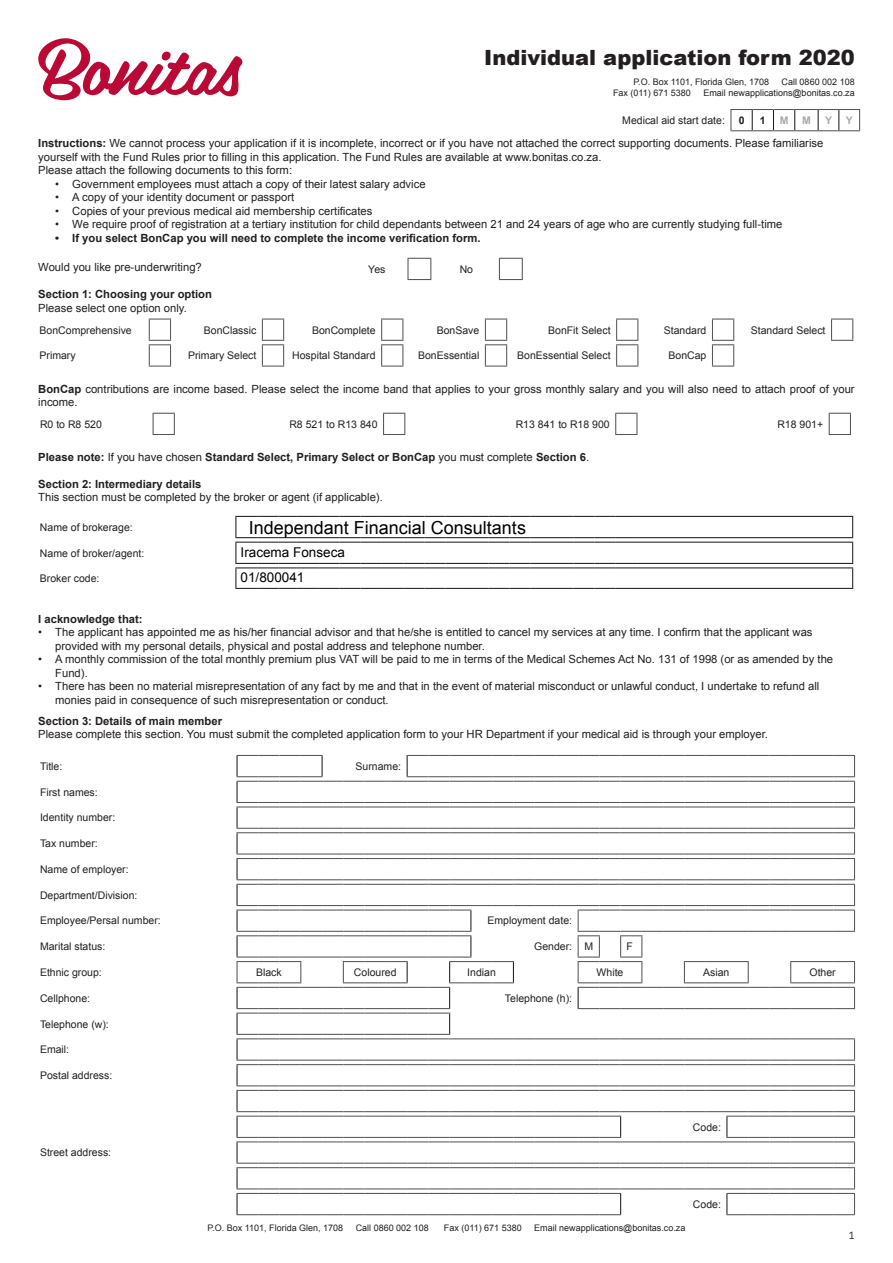
<style>
.page{position:relative;width:893px;height:1263px;background:#fff}
.page>*{position:absolute;margin:0;border:0;box-sizing:border-box;transform-origin:0 0}
.Headline{font:900 21px "Arial";color:#231f20}
.t1{font:18px "Arial";color:#000}
.t2{font:13.5px "Arial";color:#000}
.t3{font:11.25px/13.5px "Arial";color:#231f20}
.note{font:700 11.25px "Arial";color:#231f20}
.t4{font:10.5px "Arial";color:#231f20}
.t5{font:700 10.5px "Arial";color:#a8a9ad}
.t6{font:700 10.5px "Arial";color:#231f20}
.t7{font:10.5px "Facit";color:#3e3e3f}
.t8{font:9px "Arial";color:#231f20}
.s1{font-weight:700}
.s2{font-weight:400}
</style>
<div class="page">
<svg style="left:407px;top:258px;width:24px;height:22px"></svg>
<svg style="left:499px;top:258px;width:24px;height:22px"></svg>
<svg style="left:38px;top:38px;width:205px;height:63px"></svg>
<svg style="left:730px;top:109px;width:130px;height:22px"></svg>
<hr style="left:149px;top:318px;width:22px;height:2px;background:#57585a">
<hr style="left:262px;top:318px;width:22px;height:2px;background:#57585a">
<hr style="left:485px;top:318px;width:22px;height:2px;background:#57585a">
<hr style="left:616px;top:318px;width:22px;height:2px;background:#57585a">
<hr style="left:712px;top:318px;width:22px;height:2px;background:#57585a">
<hr style="left:831px;top:318px;width:22px;height:2px;background:#57585a">
<svg style="left:831px;top:320px;width:22px;height:21px"></svg>
<hr style="left:381px;top:318px;width:22px;height:2px;background:#57585a">
<svg style="left:149px;top:320px;width:22px;height:47px"></svg>
<svg style="left:616px;top:320px;width:22px;height:47px"></svg>
<svg style="left:262px;top:320px;width:22px;height:47px"></svg>
<svg style="left:381px;top:320px;width:22px;height:47px"></svg>
<svg style="left:485px;top:320px;width:22px;height:47px"></svg>
<svg style="left:712px;top:320px;width:22px;height:47px"></svg>
<hr style="left:637px;top:516px;width:216px;height:1px;background:#231f20">
<svg style="left:852px;top:517px;width:1px;height:20px"></svg>
<hr style="left:637px;top:537px;width:216px;height:1px;background:#231f20">
<hr style="left:637px;top:542px;width:216px;height:1px;background:#231f20">
<hr style="left:637px;top:563px;width:216px;height:1px;background:#231f20">
<hr style="left:637px;top:567px;width:216px;height:1px;background:#231f20">
<svg style="left:852px;top:543px;width:1px;height:45px"></svg>
<svg style="left:235px;top:516px;width:402px;height:73px"></svg>
<hr style="left:637px;top:588px;width:216px;height:1px;background:#231f20">
<svg style="left:236px;top:755px;width:619px;height:460px"></svg>
<svg style="left:153px;top:413px;width:22px;height:22px"></svg>
<svg style="left:383px;top:413px;width:22px;height:22px"></svg>
<svg style="left:615px;top:413px;width:22px;height:22px"></svg>
<svg style="left:829px;top:413px;width:22px;height:22px"></svg>
<p class="Headline" style="left:484px;top:42px;width:372px">Individual application form 2020</p>
<p class="t8" style="left:633px;top:76px;width:137px">P.O. Box 1101, Florida Glen, 1708</p>
<p class="t8" style="left:782px;top:76px;width:75px">Call 0860 002 108</p>
<p class="t8" style="left:613px;top:87px;width:79px">Fax (011) 671 5380</p>
<p class="t8" style="left:703px;top:87px;width:153px">Email newapplications@bonitas.co.za</p>
<p class="t4" style="left:622px;top:113px;width:104px">Medical aid start date:</p>
<p class="t6" style="left:739px;top:113px;width:7px">0</p>
<p class="t6" style="left:760px;top:113px;width:7px">1</p>
<p class="t5" style="left:780px;top:113px;width:10px">M</p>
<p class="t5" style="left:802px;top:113px;width:10px">M</p>
<p class="t5" style="left:825px;top:113px;width:9px">Y</p>
<p class="t5" style="left:846px;top:113px;width:9px">Y</p>
<p class="t3" style="left:38px;top:137px;width:787px"><span class="s1">Instructions:</span> We cannot process your application if it is incomplete, incorrect or if you have not attached the correct supporting documents. Please familiarise yourself with the Fund Rules prior to filling in this application. The Fund Rules are available at www.bonitas.co.za.</p>
<p class="t3" style="left:38px;top:164px;width:255px">Please attach the following documents to this form:</p>
<p class="t3" style="left:55px;top:177px;width:372px">• Government employees must attach a copy of their latest salary advice</p>
<p class="t3" style="left:55px;top:191px;width:240px">• A copy of your identity document or passport</p>
<p class="t3" style="left:55px;top:204px;width:319px">• Copies of your previous medical aid membership certificates</p>
<p class="t3" style="left:55px;top:218px;width:729px">• We require proof of registration at a tertiary institution for child dependants between 21 and 24 years of age who are currently studying full-time</p>
<p class="note" style="left:55px;top:231px;width:427px">• If you select BonCap you will need to complete the income verification form.</p>
<p class="t3" style="left:38px;top:261px;width:165px">Would you like pre-underwriting?</p>
<p class="t4" style="left:368px;top:262px;width:19px">Yes</p>
<p class="t4" style="left:460px;top:262px;width:15px">No</p>
<p class="note" style="left:38px;top:287px;width:175px">Section 1: Choosing your option</p>
<p class="t3" style="left:38px;top:301px;width:150px">Please select one option only.</p>
<p class="t4" style="left:40px;top:323px;width:94px">BonComprehensive</p>
<p class="t4" style="left:204px;top:323px;width:54px">BonClassic</p>
<p class="t4" style="left:312px;top:323px;width:65px">BonComplete</p>
<p class="t4" style="left:437px;top:323px;width:44px">BonSave</p>
<p class="t4" style="left:548px;top:323px;width:64px">BonFit Select</p>
<p class="t4" style="left:664px;top:323px;width:44px">Standard</p>
<p class="t4" style="left:751px;top:323px;width:76px">Standard Select</p>
<p class="t4" style="left:40px;top:349px;width:38px">Primary</p>
<p class="t4" style="left:188px;top:349px;width:70px">Primary Select</p>
<p class="t4" style="left:292px;top:349px;width:85px">Hospital Standard</p>
<p class="t4" style="left:418px;top:349px;width:63px">BonEssential</p>
<p class="t4" style="left:517px;top:349px;width:95px">BonEssential Select</p>
<p class="t4" style="left:668px;top:349px;width:39px">BonCap</p>
<p class="t3" style="left:38px;top:382px;width:818px"><span class="s1">BonCap</span> contributions are income based. Please select the income band that applies to your gross monthly salary and you will also need to attach proof of your income.</p>
<p class="t4" style="left:40px;top:417px;width:63px">R0 to R8 520</p>
<p class="t4" style="left:289px;top:417px;width:90px">R8 521 to R13 840</p>
<p class="t4" style="left:516px;top:417px;width:95px">R13 841 to R18 900</p>
<p class="t4" style="left:777px;top:417px;width:47px">R18 901+</p>
<p class="note" style="left:38px;top:449px;width:552px">Please note: <span class="s2">If you have chosen</span> Standard Select, Primary Select or BonCap <span class="s2">you must complete</span> Section 6<span class="s2">.</span></p>
<p class="note" style="left:38px;top:476px;width:165px">Section 2: Intermediary details</p>
<p class="t3" style="left:38px;top:490px;width:346px">This section must be completed by the broker or agent (if applicable).</p>
<p class="t4" style="left:40px;top:520px;width:94px">Name of brokerage:</p>
<p class="t4" style="left:40px;top:546px;width:106px">Name of broker/agent:</p>
<p class="t4" style="left:40px;top:571px;width:61px">Broker code:</p>
<h2 class="t1" style="left:249px;top:516px;width:279px">Independant Financial Consultants</h2>
<p class="t2" style="left:241px;top:569px;width:65px">01/800041</p>
<p class="t2" style="left:241px;top:543px;width:106px">Iracema Fonseca</p>
<p class="note" style="left:38px;top:611px;width:106px">I acknowledge that:</p>
<p class="t3" style="left:55px;top:625px;width:759px;text-indent:-17px">• The applicant has appointed me as his/her financial advisor and that he/she is entitled to cancel my services at any time. I confirm that the applicant was provided with my personal details, physical and postal address and telephone number.</p>
<p class="t3" style="left:55px;top:652px;width:779px;text-indent:-17px">• A monthly commission of the total monthly premium plus VAT will be paid to me in terms of the Medical Schemes Act No. 131 of 1998 (or as amended by the<br>Fund).</p>
<p class="t3" style="left:55px;top:679px;width:766px;text-indent:-17px">• There has been no material misrepresentation of any fact by me and that in the event of material misconduct or unlawful conduct, I undertake to refund all monies paid in consequence of such misrepresentation or conduct.</p>
<p class="note" style="left:38px;top:713px;width:185px">Section 3: Details of main member</p>
<p class="t3" style="left:38px;top:727px;width:731px">Please complete this section. You must submit the completed application form to your HR Department if your medical aid is through your employer.</p>
<p class="t4" style="left:40px;top:759px;width:24px">Title:</p>
<p class="t4" style="left:356px;top:759px;width:47px">Surname:</p>
<p class="t4" style="left:40px;top:785px;width:59px">First names:</p>
<p class="t4" style="left:40px;top:811px;width:77px">Identity number:</p>
<p class="t4" style="left:40px;top:837px;width:59px">Tax number:</p>
<p class="t4" style="left:40px;top:862px;width:90px">Name of employer:</p>
<p class="t4" style="left:40px;top:888px;width:99px">Department/Division:</p>
<p class="t4" style="left:40px;top:914px;width:122px">Employee/Persal number:</p>
<p class="t4" style="left:487px;top:914px;width:86px">Employment date:</p>
<p class="t4" style="left:40px;top:940px;width:67px">Marital status:</p>
<p class="t4" style="left:534px;top:940px;width:39px">Gender:</p>
<p class="t4" style="left:584px;top:940px;width:10px">M</p>
<p class="t4" style="left:627px;top:940px;width:8px">F</p>
<p class="t4" style="left:40px;top:965px;width:63px">Ethnic group:</p>
<p class="t4" style="left:256px;top:965px;width:27px">Black</p>
<p class="t4" style="left:354px;top:965px;width:44px">Coloured</p>
<p class="t4" style="left:467px;top:965px;width:30px">Indian</p>
<p class="t4" style="left:597px;top:965px;width:28px">White</p>
<p class="t4" style="left:703px;top:965px;width:28px">Asian</p>
<p class="t4" style="left:809px;top:965px;width:28px">Other</p>
<p class="t4" style="left:40px;top:991px;width:52px">Cellphone:</p>
<p class="t4" style="left:505px;top:991px;width:69px">Telephone (h):</p>
<p class="t4" style="left:40px;top:1017px;width:70px">Telephone (w):</p>
<p class="t4" style="left:40px;top:1043px;width:31px">Email:</p>
<p class="t4" style="left:40px;top:1068px;width:74px">Postal address:</p>
<p class="t4" style="left:40px;top:1146px;width:73px">Street address:</p>
<p class="t4" style="left:693px;top:1120px;width:30px">Code:</p>
<p class="t8" style="left:207px;top:1222px;width:137px">P.O. Box 1101, Florida Glen, 1708</p>
<p class="t8" style="left:356px;top:1222px;width:75px">Call 0860 002 108</p>
<p class="t8" style="left:444px;top:1222px;width:79px">Fax (011) 671 5380</p>
<p class="t8" style="left:534px;top:1222px;width:153px">Email newapplications@bonitas.co.za</p>
<p class="t4" style="left:693px;top:1197px;width:30px">Code:</p>
<p class="t7" style="left:849px;top:1228px;width:7px">1</p>
</div>
